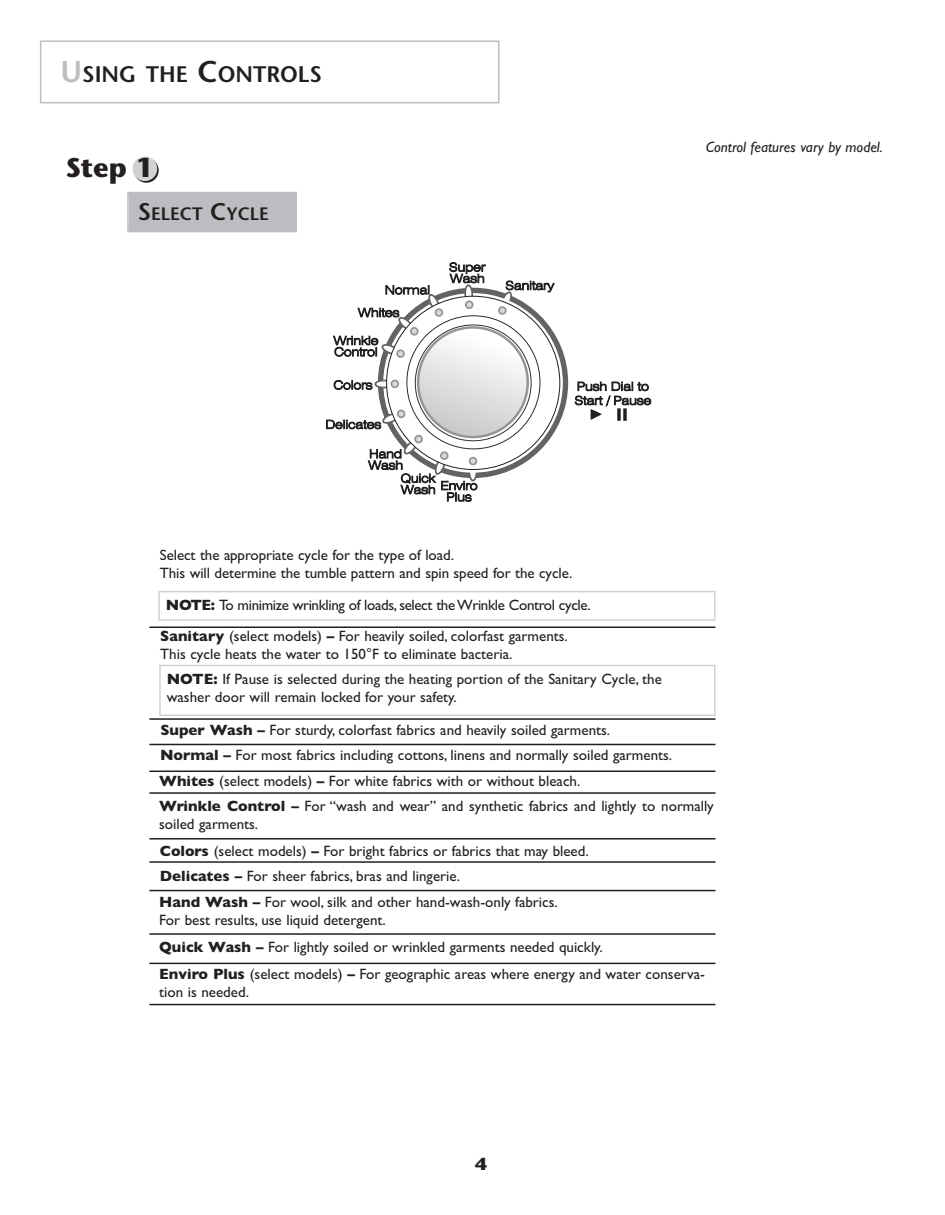
<style>
.page{position:relative;width:945px;height:1215px;background:#fff}
.page>*{position:absolute;margin:0;border:0;box-sizing:border-box;transform-origin:0 0}
.t1{font:700 27px "Stone Sans";color:#231f20}
.t2{font:600 22.5px "Stone Sans";color:#231f20}
.t3{font:600 18px "Stone Sans";color:#231f20}
.t4{font:700 18px "Gill Sans";color:#231f20;scale:1.2 1}
.t5{font:15px/18px "Gill Sans";color:#231f20}
.t6{font:15px "Gill Sans";letter-spacing:-.025em;color:#231f20}
.t7{font:italic 15px "Gill Sans";color:#231f20}
.s1{font-size:30px;color:#bcbdc0}
.s2{font-size:30px}
.s3{font-size:24px}
.s4{font-weight:700}
</style>
<div class="page">
<div style="left:129px;top:193px;width:167px;height:38px;background:#bcbdc0"></div>
<div style="left:127px;top:192px;width:170px;height:40px;border:2px solid #bcbdc0"></div>
<svg style="left:134px;top:158px;width:25px;height:25px"></svg>
<div style="left:133px;top:156px;width:24px;height:25px;background:#d1d2d4;border-radius:50%"></div>
<div style="left:158px;top:591px;width:558px;height:30px;border:2px solid #d1d2d4"></div>
<hr style="left:149px;top:718px;width:567px;height:2px;background:#231f20">
<hr style="left:149px;top:744px;width:567px;height:1px;background:#231f20">
<hr style="left:149px;top:627px;width:567px;height:1px;background:#231f20">
<hr style="left:149px;top:771px;width:567px;height:1px;background:#231f20">
<hr style="left:149px;top:792px;width:567px;height:2px;background:#231f20">
<hr style="left:149px;top:861px;width:567px;height:2px;background:#231f20">
<hr style="left:149px;top:890px;width:567px;height:1px;background:#231f20">
<hr style="left:149px;top:933px;width:567px;height:2px;background:#231f20">
<hr style="left:149px;top:963px;width:567px;height:1px;background:#231f20">
<hr style="left:149px;top:1004px;width:567px;height:1px;background:#231f20">
<div style="left:617px;top:408px;width:4px;height:13px;border:2px solid #231f20"></div>
<div style="left:623px;top:408px;width:4px;height:13px;border:2px solid #231f20"></div>
<svg style="left:575px;top:382px;width:76px;height:38px"></svg>
<svg style="left:326px;top:263px;width:242px;height:239px"></svg>
<hr style="left:149px;top:838px;width:567px;height:2px;background:#231f20">
<div style="left:159px;top:665px;width:557px;height:51px;border:2px solid #d1d2d4"></div>
<div style="left:40px;top:41px;width:460px;height:62px;border:2px solid #bcbdc0"></div>
<h2 class="t2" style="left:61px;top:66px;width:263px"><span class="s1">U</span>SING THE <span class="s2">C</span>ONTROLS</h2>
<h1 class="t1" style="left:66px;top:157px;width:89px">Step 1</h1>
<p class="t3" style="left:138px;top:207px;width:133px"><span class="s3">S</span>ELECT <span class="s3">C</span>YCLE</p>
<p class="t7" style="left:706px;top:138px;width:178px">Control features vary by model.</p>
<p class="t5" style="left:160px;top:545px;width:414px">Select the appropriate cycle for the type of load.<br>This will determine the tumble pattern and spin speed for the cycle.</p>
<p class="t6" style="left:166px;top:596px;width:426px"><span class="s4">NOTE:</span> To minimize wrinkling of loads, select the Wrinkle Control cycle.</p>
<p class="t5" style="left:160px;top:627px;width:409px"><span class="s4">Sanitary</span> (select models) <span class="s4">–</span> For heavily soiled, colorfast garments.<br>This cycle heats the water to 150°F to eliminate bacteria.</p>
<p class="t5" style="left:167px;top:670px;width:497px"><span class="s4">NOTE:</span> If Pause is selected during the heating portion of the Sanitary Cycle, the washer door will remain locked for your safety.</p>
<p class="t5" style="left:160px;top:717px;width:514px;line-height:25.2px"><span class="s4">Super Wash –</span> For sturdy, colorfast fabrics and heavily soiled garments.<br><span class="s4">Normal –</span> For most fabrics including cottons, linens and normally soiled garments.</p>
<p class="t5" style="left:159px;top:772px;width:423px"><span class="s4">Whites</span> (select models) <span class="s4">–</span> For white fabrics with or without bleach.</p>
<p class="t5" style="left:159px;top:796px;width:556px"><span class="s4">Wrinkle Control –</span> For “wash and wear” and synthetic fabrics and lightly to normally soiled garments.</p>
<p class="t5" style="left:160px;top:842px;width:430px"><span class="s4">Colors</span> (select models) <span class="s4">–</span> For bright fabrics or fabrics that may bleed.</p>
<p class="t5" style="left:159px;top:863px;width:400px;line-height:25.5px"><span class="s4">Delicates –</span> For sheer fabrics, bras and lingerie.<br><span class="s4">Hand Wash –</span> For wool, silk and other hand-wash-only fabrics.</p>
<p class="t5" style="left:159px;top:910px;width:228px">For best results, use liquid detergent.</p>
<p class="t5" style="left:159px;top:938px;width:445px"><span class="s4">Quick Wash –</span> For lightly soiled or wrinkled garments needed quickly.</p>
<p class="t5" style="left:159px;top:965px;width:547px"><span class="s4">Enviro Plus</span> (select models) <span class="s4">–</span> For geographic areas where energy and water conserva&shy;tion is needed.</p>
<p class="t4" style="left:475px;top:1153px;width:12px">4</p>
</div>
